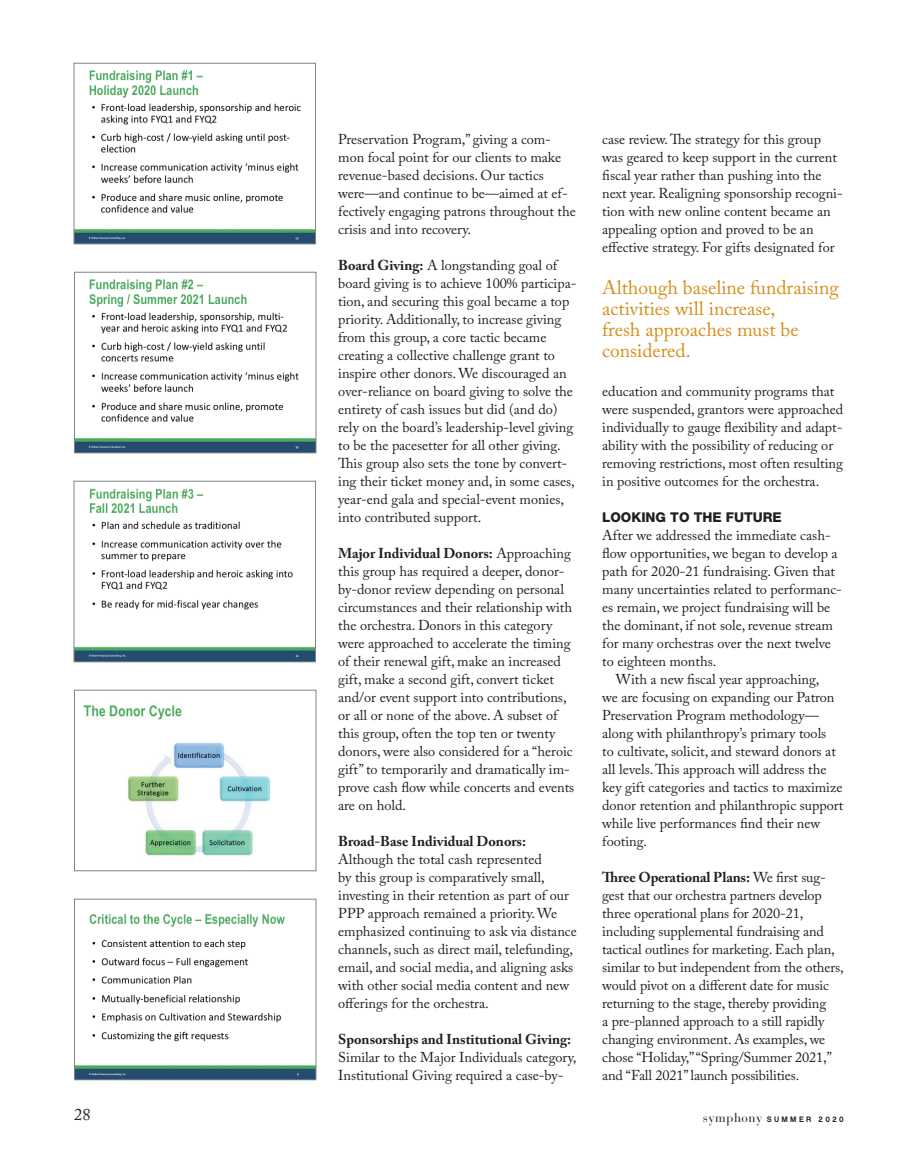
<style>
.page{position:relative;width:918px;height:1175px;background:#fff}
.page>*{position:absolute;margin:0;border:0;box-sizing:border-box;transform-origin:0 0}
.dept_callout{font:19.5px/21px "Adobe Caslon Pro";color:#d68e19}
.t1{font:16.5px "Adobe Caslon Pro";color:#231f20}
.dept_body_no_indent{font:14.25px/18px "Adobe Caslon Pro";color:#231f20}
.dept_body{font:14.25px/18px "Adobe Caslon Pro";color:#231f20}
.subhead{font:800 13.5px "Helvetica Neue";color:#231f20}
.t2{font:7.8px "Chalet New York Nineteen Sixty";letter-spacing:.3em;color:#231f20}
.s1{font-weight:700}
.s2{font-family:"Bauer Bodoni";font-size:12.75px}
</style>
<div class="page">
<img style="left:76px;top:279px;width:238px;height:172px">
<div style="left:74px;top:272px;width:242px;height:181px;border:1px solid #808285"></div>
<img style="left:76px;top:488px;width:238px;height:172px">
<div style="left:74px;top:481px;width:242px;height:181px;border:1px solid #808285"></div>
<img style="left:83px;top:705px;width:188px;height:151px">
<div style="left:74px;top:690px;width:242px;height:181px;border:1px solid #808285"></div>
<img style="left:76px;top:913px;width:238px;height:165px">
<div style="left:74px;top:899px;width:242px;height:181px;border:1px solid #808285"></div>
<img style="left:76px;top:70px;width:238px;height:172px">
<div style="left:74px;top:63px;width:242px;height:181px;border:1px solid #808285"></div>
<p class="dept_body_no_indent" style="left:338px;top:130px;width:239px">Preservation Program,” giving a com&shy;mon focal point for our clients to make revenue-based decisions. Our tactics were—and continue to be—aimed at ef&shy;fectively engaging patrons throughout the crisis and into recovery.</p>
<p class="dept_body_no_indent" style="left:338px;top:256px;width:240px"><span class="s1">Board Giving:</span> A longstanding goal of board giving is to achieve 100% participa&shy;tion, and securing this goal became a top priority. Additionally, to increase giving from this group, a core tactic became creating a collective challenge grant to inspire other donors. We discouraged an over-reliance on board giving to solve the entirety of cash issues but did (and do) rely on the board’s leadership-level giving to be the pacesetter for all other giving.<br>This group also sets the tone by convert&shy;ing their ticket money and, in some cases, year-end gala and special-event monies, into contributed support.</p>
<p class="dept_body_no_indent" style="left:338px;top:544px;width:238px"><span class="s1">Major Individual Donors:</span> Approaching this group has required a deeper, donor&shy;by-donor review depending on personal circumstances and their relationship with the orchestra. Donors in this category were approached to accelerate the timing of their renewal gift, make an increased gift, make a second gift, convert ticket and/or event support into contributions, or all or none of the above. A subset of this group, often the top ten or twenty donors, were also considered for a “heroic gift” to temporarily and dramatically im&shy;prove cash flow while concerts and events are on hold.</p>
<p class="dept_body_no_indent" style="left:338px;top:832px;width:240px"><span class="s1">Broad-Base Individual Donors:<br></span>Although the total cash represented<br>by this group is comparatively small, investing in their retention as part of our PPP approach remained a priority. We emphasized continuing to ask via distance channels, such as direct mail, telefunding, email, and social media, and aligning asks with other social media content and new offerings for the orchestra.</p>
<p class="dept_body_no_indent" style="left:338px;top:1030px;width:240px"><span class="s1">Sponsorships and Institutional Giving:<br></span>Similar to the Major Individuals category,<br>Institutional Giving required a case-by-</p>
<p class="dept_body_no_indent" style="left:602px;top:130px;width:242px">case review. The strategy for this group was geared to keep support in the current fiscal year rather than pushing into the next year. Realigning sponsorship recogni&shy;tion with new online content became an appealing option and proved to be an effective strategy. For gifts designated for</p>
<p class="dept_callout" style="left:602px;top:277px;width:238px">Although baseline fundraising activities will increase,<br>fresh approaches must be considered.</p>
<p class="dept_body_no_indent" style="left:602px;top:382px;width:243px">education and community programs that were suspended, grantors were approached individually to gauge flexibility and adapt&shy;ability with the possibility of reducing or removing restrictions, most often resulting in positive outcomes for the orchestra.</p>
<p class="subhead" style="left:602px;top:509px;width:181px">LOOKING TO THE FUTURE</p>
<p class="dept_body_no_indent" style="left:602px;top:526px;width:241px">After we addressed the immediate cash&shy;flow opportunities, we began to develop a path for 2020-21 fundraising. Given that many uncertainties related to performanc&shy;es remain, we project fundraising will be the dominant, if not sole, revenue stream for many orchestras over the next twelve to eighteen months.</p>
<p class="dept_body" style="left:602px;top:670px;width:243px;text-indent:14px">With a new fiscal year approaching,<br>we are focusing on expanding our Patron Preservation Program methodology— along with philanthropy’s primary tools<br>to cultivate, solicit, and steward donors at all levels. This approach will address the key gift categories and tactics to maximize donor retention and philanthropic support while live performances find their new footing.</p>
<p class="dept_body_no_indent" style="left:602px;top:868px;width:243px"><span class="s1">Three Operational Plans:</span> We first sug&shy;gest that our orchestra partners develop three operational plans for 2020-21, including supplemental fundraising and tactical outlines for marketing. Each plan, similar to but independent from the others, would pivot on a different date for music returning to the stage, thereby providing<br>a pre-planned approach to a still rapidly changing environment. As examples, we chose “Holiday,” “Spring/Summer 2021,” and “Fall 2021” launch possibilities.</p>
<p class="t1" style="left:74px;top:1104px;width:18px">28</p>
<p class="t2" style="left:703px;top:1114px;width:142px"><span class="s2">symphony</span> SUMMER 2020</p>
</div>
